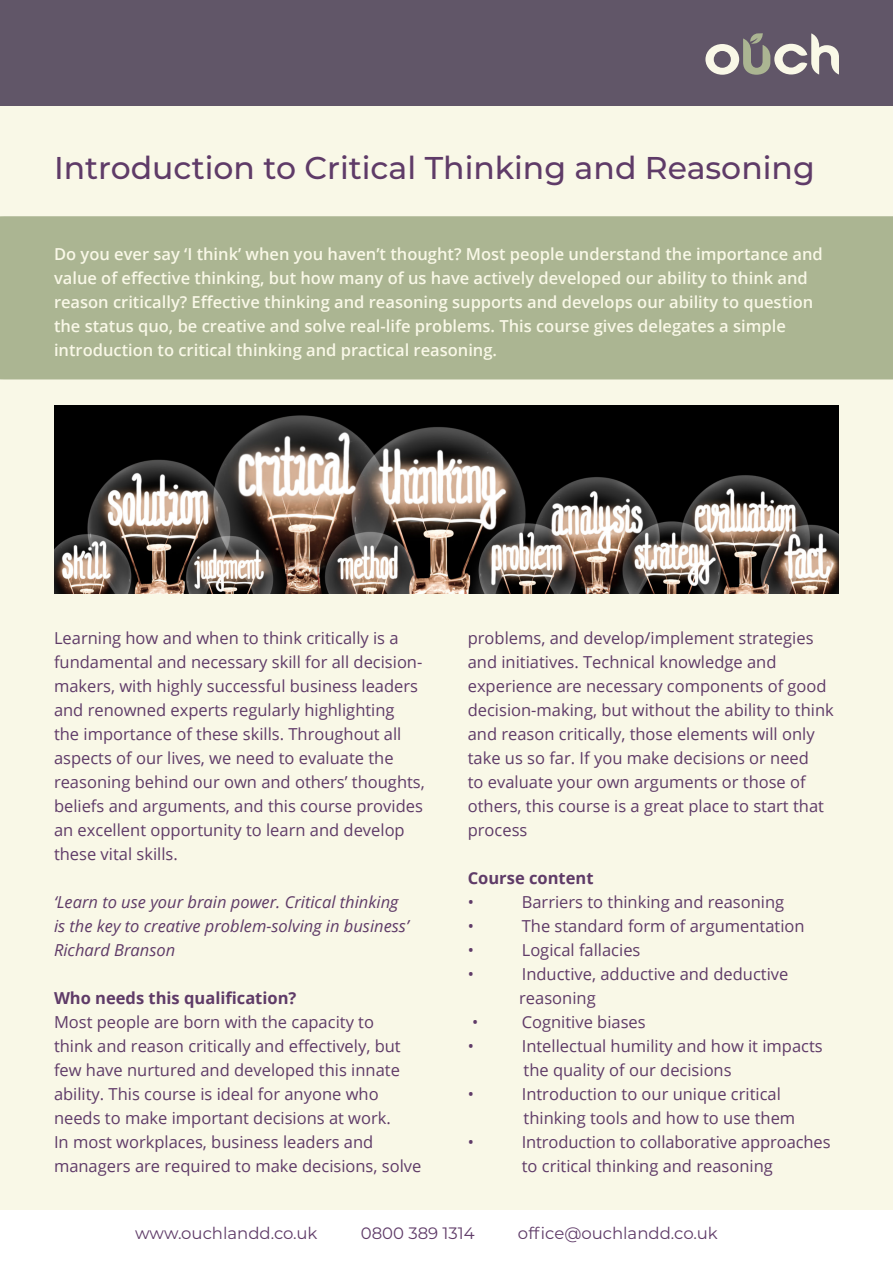
<style>
.page{position:relative;width:893px;height:1263px;background:#f9f8e7}
.page>*{position:absolute;margin:0;border:0;box-sizing:border-box;transform-origin:0 0}
.t1{font:500 31.5px "Montserrat";color:#5f3b68}
.t2{font:16.5px/24px "Open Sans";color:#5f3b68}
.t3{font:600 16.5px/24px "Open Sans";color:#f9f8e7}
.t4{font:italic 16.5px/24px "Open Sans";color:#5f3b68}
.t5{font:16.5px "Montserrat";color:#5f3b68}
.t6{font:700 16.5px "Open Sans";color:#5f3b68}
</style>
<div class="page">
<div style="left:0;top:1210px;width:893px;height:53px;background:#fff"></div>
<div style="left:0;top:0;width:893px;height:106px;background:#615668"></div>
<svg style="left:705px;top:33px;width:134px;height:42px"></svg>
<div style="left:0;top:216px;width:893px;height:163px;background:#abb592"></div>
<img style="left:54px;top:405px;width:785px;height:188px">
<p class="t1" style="left:54px;top:146px;width:762px">Introduction to Critical Thinking and Reasoning</p>
<p class="t3" style="left:54px;top:242px;width:770px">Do you ever say ‘I think’ when you haven’t thought? Most people understand the importance and value of effective thinking, but how many of us have actively developed our ability to think and reason critically? Effective thinking and reasoning supports and develops our ability to question the status quo, be creative and solve real-life problems. This course gives delegates a simple introduction to critical thinking and practical reasoning.</p>
<p class="t2" style="left:54px;top:626px;width:372px">Learning how and when to think critically is a fundamental and necessary skill for all decision&shy;makers, with highly successful business leaders and renowned experts regularly highlighting<br>the importance of these skills. Throughout all aspects of our lives, we need to evaluate the reasoning behind our own and others’ thoughts, beliefs and arguments, and this course provides an excellent opportunity to learn and develop these vital skills.</p>
<p class="t4" style="left:54px;top:890px;width:356px">‘Learn to use your brain power. Critical thinking is the key to creative problem-solving in business’<br>Richard Branson</p>
<p class="t6" style="left:54px;top:986px;width:244px">Who needs this qualification?</p>
<p class="t2" style="left:54px;top:1010px;width:369px">Most people are born with the capacity to<br>think and reason critically and effectively, but few have nurtured and developed this innate ability. This course is ideal for anyone who needs to make important decisions at work.<br>In most workplaces, business leaders and managers are required to make decisions, solve</p>
<p class="t2" style="left:468px;top:626px;width:368px">problems, and develop/implement strategies and initiatives. Technical knowledge and experience are necessary components of good decision-making, but without the ability to think and reason critically, those elements will only take us so far. If you make decisions or need<br>to evaluate your own arguments or those of others, this course is a great place to start that process</p>
<p class="t6" style="left:468px;top:866px;width:127px">Course content</p>
<p class="t2" style="left:468px;top:890px;width:8px">•</p>
<p class="t2" style="left:522px;top:890px;width:264px">Barriers to thinking and reasoning</p>
<p class="t2" style="left:468px;top:914px;width:8px">•</p>
<p class="t2" style="left:522px;top:914px;width:284px">The standard form of argumentation</p>
<p class="t2" style="left:468px;top:938px;width:8px">•</p>
<p class="t2" style="left:522px;top:938px;width:120px">Logical fallacies</p>
<p class="t2" style="left:468px;top:962px;width:8px">•</p>
<p class="t2" style="left:519px;top:962px;width:271px">Inductive, adductive and deductive reasoning</p>
<p class="t2" style="left:472px;top:1010px;width:8px">•</p>
<p class="t2" style="left:522px;top:1010px;width:125px">Cognitive biases</p>
<p class="t2" style="left:468px;top:1034px;width:8px">•</p>
<p class="t2" style="left:522px;top:1034px;width:303px">Intellectual humility and how it impacts the quality of our decisions</p>
<p class="t2" style="left:468px;top:1082px;width:8px">•</p>
<p class="t2" style="left:522px;top:1082px;width:275px">Introduction to our unique critical thinking tools and how to use them</p>
<p class="t2" style="left:468px;top:1130px;width:8px">•</p>
<p class="t2" style="left:522px;top:1130px;width:310px">Introduction to collaborative approaches to critical thinking and reasoning</p>
<p class="t5" style="left:135px;top:1221px;width:184px">www.ouchlandd.co.uk</p>
<p class="t5" style="left:361px;top:1221px;width:115px">0800 389 1314</p>
<p class="t5" style="left:518px;top:1221px;width:201px">office@ouchlandd.co.uk</p>
</div>
